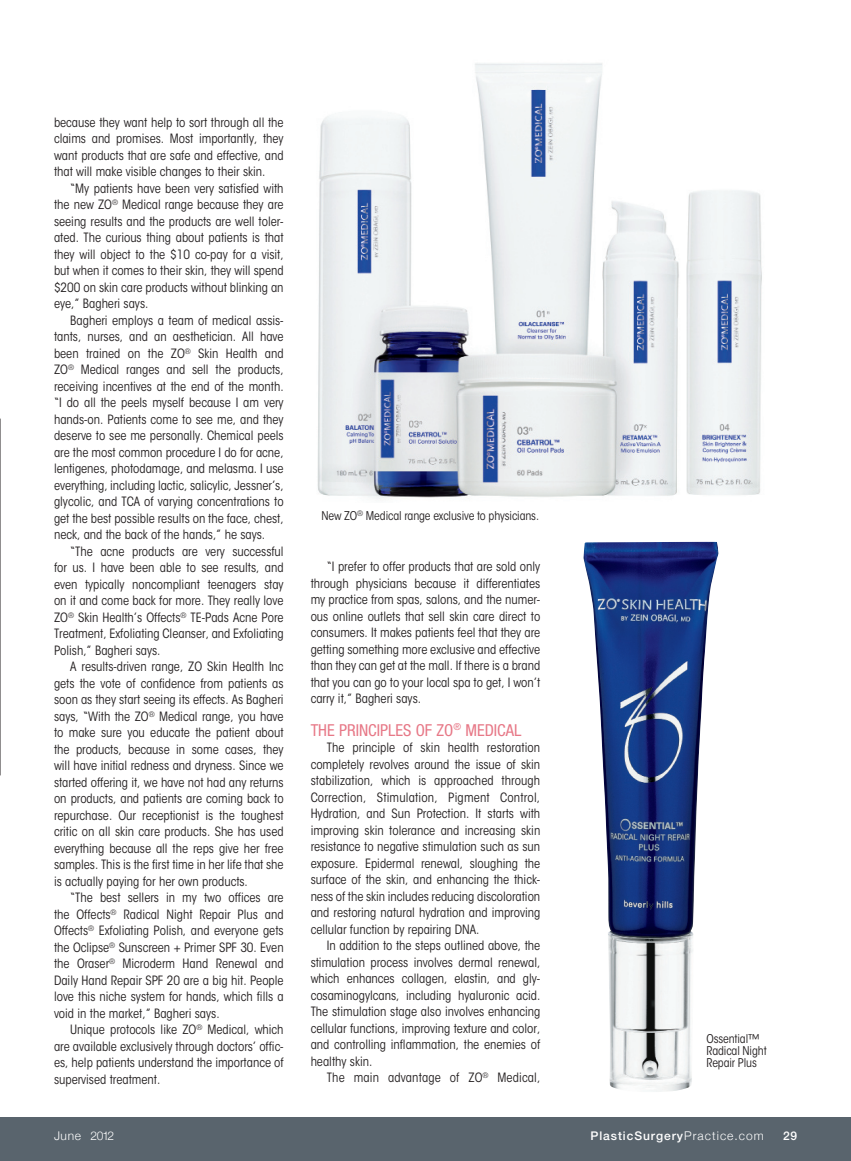
<style>
.page{position:relative;width:851px;height:1161px;background:#fff}
.page>*{position:absolute;margin:0;border:0;box-sizing:border-box;transform-origin:0 0}
.insert_subhead{font:condensed 16.5px "Helvetica Neue LT Std";color:#e77887}
.INSERT_BODY{font:condensed 12.75px/16.5px "ITC Avant Garde Std";color:#231f20;text-align:justify}
.t1{font:condensed 12px/12px "ITC Avant Garde Std";letter-spacing:-.01em;color:#231f20}
.t2{font:500 12px "Helvetica Neue LT Std";letter-spacing:.08em;color:#fff}
.t3{font:300 12px "Helvetica Neue";letter-spacing:.01em;color:#fff}
.s1{font-family:"Helvetica Neue";font-weight:300}
</style>
<div class="page">
<div style="left:0;top:1117px;width:850px;height:44px;background:#59646d"></div>
<img style="left:583px;top:542px;width:135px;height:550px">
<svg style="left:0;top:419px;width:1px;height:356px"></svg>
<img style="left:317px;top:63px;width:445px;height:437px">
<p class="INSERT_BODY" style="left:54px;top:114px;width:231px">because they want help to sort through all the claims and promises. Most importantly, they want products that are safe and effective, and that will make visible changes to their skin.</p>
<p class="INSERT_BODY" style="left:54px;top:180px;width:231px;text-indent:16px">“My patients have been very satisfied with the new ZO<sup>®</sup> Medical range because they are seeing results and the products are well toler&shy;ated. The curious thing about patients is that they will object to the $10 co-pay for a visit, but when it comes to their skin, they will spend $200 on skin care products without blinking an eye,” Bagheri says.</p>
<p class="INSERT_BODY" style="left:54px;top:312px;width:231px;text-indent:16px">Bagheri employs a team of medical assis&shy;tants, nurses, and an aesthetician. All have been trained on the ZO<sup>®</sup> Skin Health and ZO<sup>®</sup> Medical ranges and sell the products, receiving incentives at the end of the month. “I do all the peels myself because I am very hands-on. Patients come to see me, and they deserve to see me personally. Chemical peels are the most common procedure I do for acne, lentigenes, photodamage, and melasma. I use everything, including lactic, salicylic, Jessner’s, glycolic, and TCA of varying concentrations to get the best possible results on the face, chest, neck, and the back of the hands,” he says.</p>
<p class="INSERT_BODY" style="left:54px;top:543px;width:231px;text-indent:16px">“The acne products are very successful for us. I have been able to see results, and even typically noncompliant teenagers stay on it and come back for more. They really love ZO<sup>®</sup> Skin Health’s Offects<sup>®</sup> TE-Pads Acne Pore Treatment, Exfoliating Cleanser, and Exfoliating Polish,” Bagheri says.</p>
<p class="INSERT_BODY" style="left:54px;top:659px;width:231px;text-indent:16px">A results-driven range, ZO Skin Health Inc gets the vote of confidence from patients as soon as they start seeing its effects. As Bagheri says, “With the ZO<sup>®</sup> Medical range, you have to make sure you educate the patient about the products, because in some cases, they will have initial redness and dryness. Since we started offering it, we have not had any returns on products, and patients are coming back to repurchase. Our receptionist is the toughest critic on all skin care products. She has used everything because all the reps give her free samples. This is the first time in her life that she is actually paying for her own products.</p>
<p class="INSERT_BODY" style="left:54px;top:890px;width:231px;text-indent:16px">“The best sellers in my two offices are the Offects<sup>®</sup> Radical Night Repair Plus and Offects<sup>®</sup> Exfoliating Polish, and everyone gets the Oclipse<sup>®</sup> Sunscreen + Primer SPF 30. Even the Oraser<sup>®</sup> Microderm Hand Renewal and Daily Hand Repair SPF 20 are a big hit. People love this niche system for hands, which fills a void in the market,” Bagheri says.</p>
<p class="INSERT_BODY" style="left:54px;top:1022px;width:231px;text-indent:16px">Unique protocols like ZO<sup>®</sup> Medical, which are available exclusively through doctors’ offic&shy;es, help patients understand the importance of supervised treatment.</p>
<p class="t1" style="left:321px;top:510px;width:219px">New ZO<sup>®</sup> Medical range exclusive to physicians.</p>
<p class="INSERT_BODY" style="left:310px;top:558px;width:231px;text-indent:16px">“I prefer to offer products that are sold only through physicians because it differentiates my practice from spas, salons, and the numer&shy;ous online outlets that sell skin care direct to consumers. It makes patients feel that they are getting something more exclusive and effective than they can get at the mall. If there is a brand that you can go to your local spa to get, I won’t carry it,” Bagheri says.</p>
<p class="insert_subhead" style="left:310px;top:720px;width:212px">THE PRINCIPLES OF ZO<sup>®</sup> MEDICAL</p>
<p class="INSERT_BODY" style="left:310px;top:739px;width:231px;text-indent:16px">The principle of skin health restoration completely revolves around the issue of skin stabilization, which is approached through Correction, Stimulation, Pigment Control, Hydration, and Sun Protection. It starts with improving skin tolerance and increasing skin resistance to negative stimulation such as sun exposure. Epidermal renewal, sloughing the surface of the skin, and enhancing the thick&shy;ness of the skin includes reducing discoloration and restoring natural hydration and improving cellular function by repairing DNA.</p>
<p class="INSERT_BODY" style="left:310px;top:937px;width:231px;text-indent:16px">In addition to the steps outlined above, the stimulation process involves dermal renewal, which enhances collagen, elastin, and gly&shy;cosaminogylcans, including hyaluronic acid.<br>The stimulation stage also involves enhancing cellular functions, improving texture and color, and controlling inflammation, the enemies of healthy skin.</p>
<p class="INSERT_BODY" style="left:327px;top:1069px;width:215px">The main advantage of ZO<sup>®</sup> Medical,</p>
<p class="t1" style="left:706px;top:1033px;width:62px">Ossential™<br>Radical Night<br>Repair Plus</p>
<p class="t3" style="left:54px;top:1128px;width:62px">June 2012</p>
<p class="t2" style="left:590px;top:1128px;width:175px">PlasticSurgery<span class="s1">Practice.com</span></p>
<p class="t2" style="left:783px;top:1128px;width:16px">29</p>
</div>
